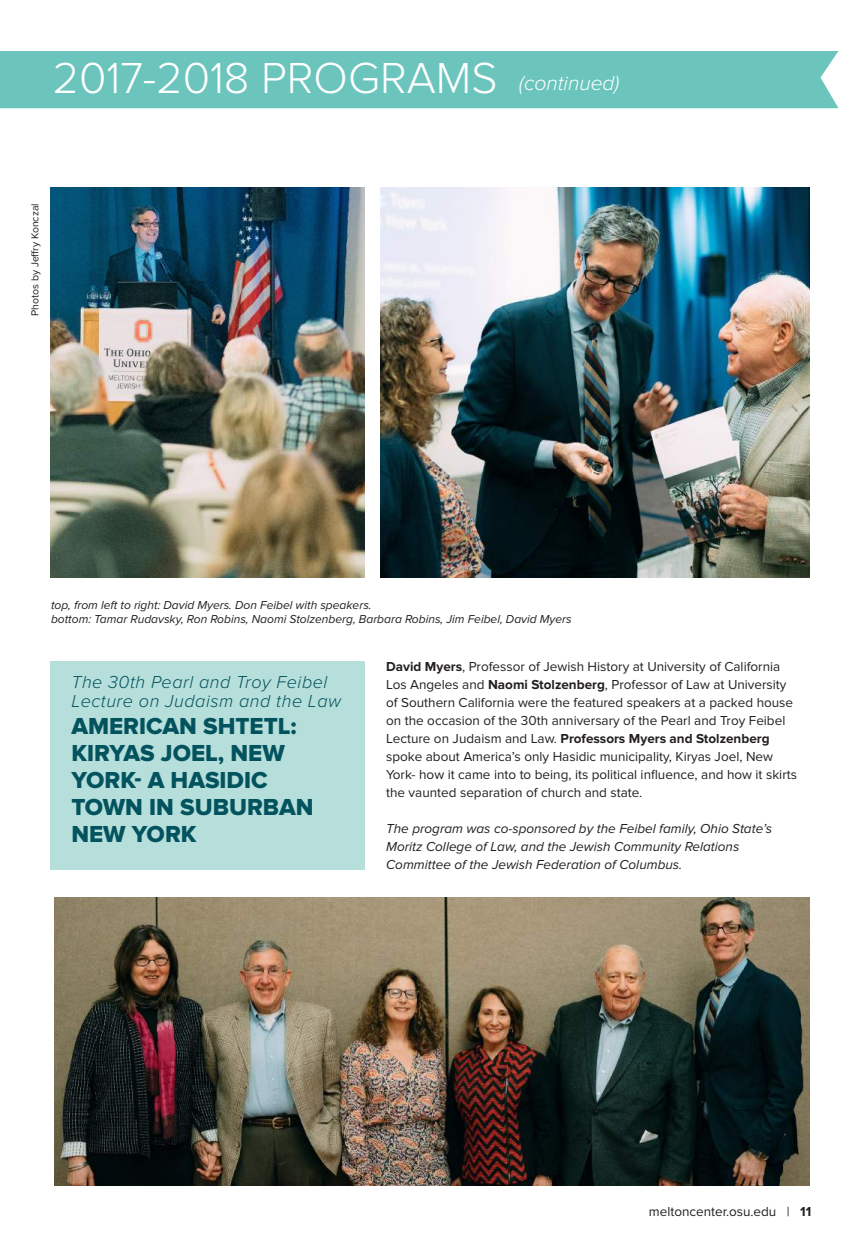
<style>
.page{position:relative;width:864px;height:1242px;background:#fff}
.page>*{position:absolute;margin:0;border:0;box-sizing:border-box;transform-origin:0 0}
.t1{font:300 45px "Proxima Nova";color:#fff}
.t2{font:24px/27px "Proxima Nova Extrabld";color:#03535e}
.t3{font:italic 300 18px/19.5px "Proxima Nova";letter-spacing:.03em;color:#03535e}
.t4{font:13.5px/18px "Proxima Nova";color:#231f20}
.t5{font:italic 13.5px/18px "Proxima Nova";color:#231f20}
.t6{font:italic 12px/14.4px "Proxima Nova";color:#231f20}
.t7{font:10.5px "Proxima Nova";color:#231f20}
.s1{font-style:italic;font-size:21px}
.s2{font-weight:700}
</style>
<div class="page">
<div style="left:0;top:51px;width:838px;height:57px;background:#6bc5bd"></div>
<div style="left:50px;top:661px;width:314px;height:208px;background:#b6deda"></div>
<img style="left:50px;top:188px;width:314px;height:390px">
<img style="left:380px;top:188px;width:430px;height:390px">
<img style="left:54px;top:897px;width:756px;height:288px">
<h1 class="t1" style="left:53px;top:52px;width:568px">2017-2018 PROGRAMS <span class="s1">(continued)</span></h1>
<p class="t7" style="left:29px;top:316px;width:114px;rotate:-90deg">Photos by Jeffry Konczal</p>
<p class="t6" style="left:51px;top:598px;width:522px">top, from left to right: David Myers. Don Feibel with speakers.<br>bottom: Tamar Rudavsky, Ron Robins, Naomi Stolzenberg, Barbara Robins, Jim Feibel, David Myers</p>
<h3 class="t3" style="left:71px;top:672px;width:271px">The 30th Pearl and Troy Feibel<br>Lecture on Judaism and the Law</h3>
<h2 class="t2" style="left:71px;top:713px;width:244px">AMERICAN SHTETL:<br>KIRYAS JOEL, NEW<br>YORK- A HASIDIC<br>TOWN IN SUBURBAN<br>NEW YORK</h2>
<p class="t4" style="left:386px;top:658px;width:412px"><span class="s2">David Myers</span>, Professor of Jewish History at University of California Los Angeles and <span class="s2">Naomi Stolzenberg</span>, Professor of Law at University of Southern California were the featured speakers at a packed house on the occasion of the 30th anniversary of the Pearl and Troy Feibel Lecture on Judaism and Law. <span class="s2">Professors Myers and Stolzenberg </span>spoke about America’s only Hasidic municipality, Kiryas Joel, New York- how it came into to being, its political influence, and how it skirts the vaunted separation of church and state.</p>
<p class="t5" style="left:386px;top:820px;width:388px">The program was co-sponsored by the Feibel family, Ohio State’s<br>Moritz College of Law, and the Jewish Community Relations<br>Committee of the Jewish Federation of Columbus.</p>
<p class="t4" style="left:649px;top:1203px;width:164px">meltoncenter.osu.edu | <span class="s2">11</span></p>
</div>
